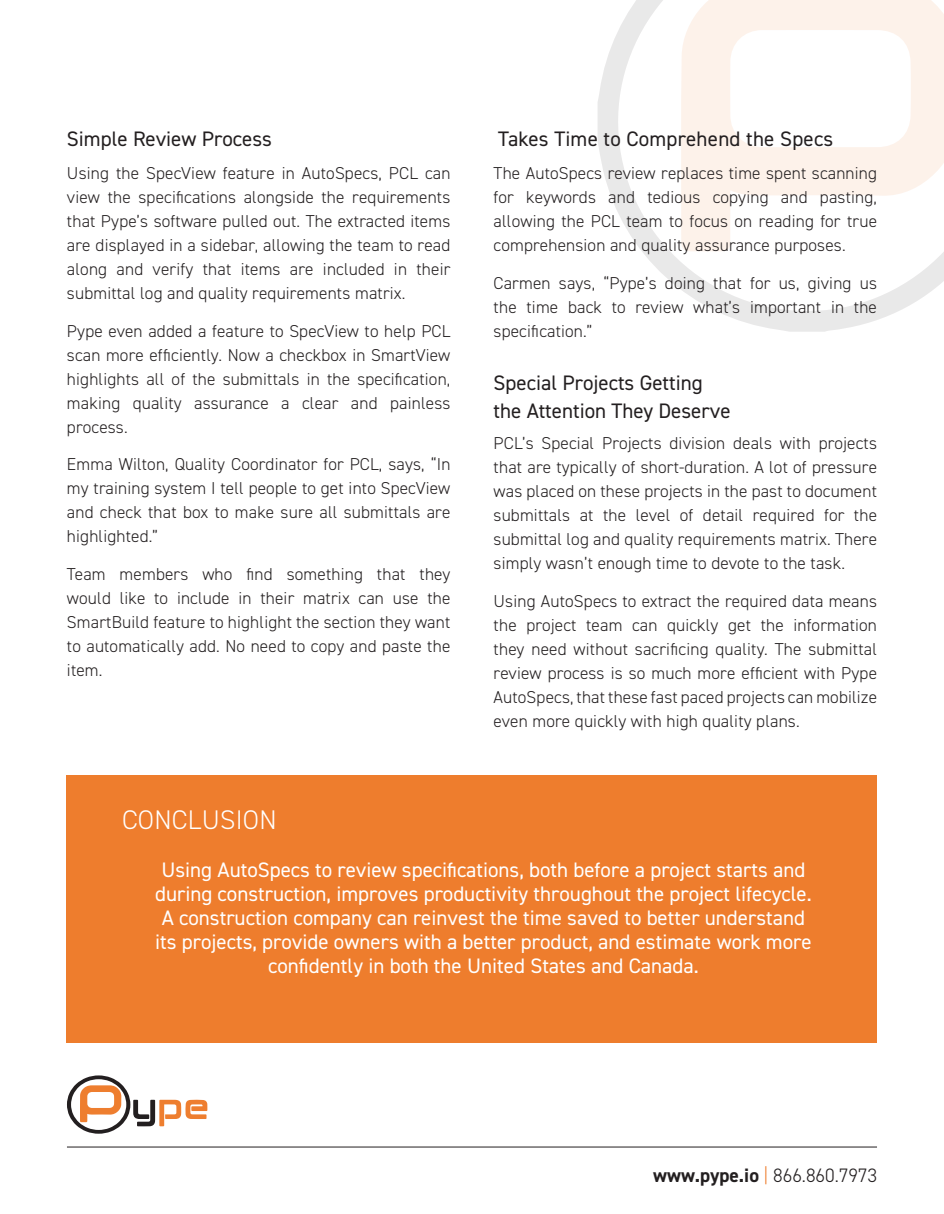
<style>
.page{position:relative;width:944px;height:1214px;background:#fff}
.page>*{position:absolute;margin:0;border:0;box-sizing:border-box;transform-origin:0 0}
.Heading1{font:300 27px "DIN2014";letter-spacing:.01em;color:#fff}
.Attributed_to{font:21px/24px "DIN2014";color:#fff;text-align:center}
.Heading1-2{font:21px "DIN2014";color:#231f20}
.Body_text{font:21px "DIN2014";color:#231f20}
.t1{font:300 19.5px "DIN2014";color:#231f20}
.Body_text-2{font:300 17.25px/24px "DIN2014";letter-spacing:.01em;color:#231f20;text-align:justify}
.s1{font-weight:700}
.s2{color:#ee7e2f}
</style>
<div class="page">
<svg style="left:598px;top:0;width:346px;height:332px"></svg>
<svg style="left:681px;top:0;width:263px;height:251px"></svg>
<hr style="left:67px;top:1147px;width:810px;height:1px;background:#231f20">
<svg style="left:67px;top:1075px;width:140px;height:59px"></svg>
<div style="left:67px;top:775px;width:810px;height:268px;background:#ee7d2d"></div>
<p class="Body_text" style="left:67px;top:126px;width:206px">Simple Review Process</p>
<p class="Heading1-2" style="left:498px;top:126px;width:337px">Takes Time to Comprehend the Specs</p>
<p class="Body_text-2" style="left:67px;top:161px;width:385px">Using the SpecView feature in AutoSpecs, PCL can view the specifications alongside the requirements that Pype’s software pulled out. The extracted items are displayed in a sidebar, allowing the team to read along and verify that items are included in their submittal log and quality requirements matrix.</p>
<p class="Body_text-2" style="left:67px;top:319px;width:385px">Pype even added a feature to SpecView to help PCL scan more efficiently. Now a checkbox in SmartView highlights all of the submittals in the specification, making quality assurance a clear and painless process.</p>
<p class="Body_text-2" style="left:67px;top:452px;width:385px">Emma Wilton, Quality Coordinator for PCL, says, “In my training system I tell people to get into SpecView and check that box to make sure all submittals are highlighted.”</p>
<p class="Body_text-2" style="left:67px;top:562px;width:385px">Team members who find something that they would like to include in their matrix can use the SmartBuild feature to highlight the section they want to automatically add. No need to copy and paste the item.</p>
<p class="Body_text-2" style="left:494px;top:161px;width:385px">The AutoSpecs review replaces time spent scanning for keywords and tedious copying and pasting, allowing the PCL team to focus on reading for true comprehension and quality assurance purposes.</p>
<p class="Body_text-2" style="left:494px;top:271px;width:385px">Carmen says, “Pype’s doing that for us, giving us the time back to review what’s important in the specification.”</p>
<p class="Heading1-2" style="left:494px;top:370px;width:211px">Special Projects Getting</p>
<p class="Heading1-2" style="left:494px;top:398px;width:239px">the Attention They Deserve</p>
<p class="Body_text-2" style="left:494px;top:431px;width:385px">PCL’s Special Projects division deals with projects that are typically of short-duration. A lot of pressure was placed on these projects in the past to document submittals at the level of detail required for the submittal log and quality requirements matrix. There simply wasn’t enough time to devote to the task.</p>
<p class="Body_text-2" style="left:494px;top:589px;width:385px">Using AutoSpecs to extract the required data means the project team can quickly get the information they need without sacrificing quality. The submittal review process is so much more efficient with Pype AutoSpecs, that these fast paced projects can mobilize even more quickly with high quality plans.</p>
<p class="Heading1" style="left:122px;top:804px;width:156px">CONCLUSION</p>
<p class="Attributed_to" style="left:155px;top:858px;width:658px">Using AutoSpecs to review specifications, both before a project starts and during construction, improves productivity throughout the project lifecycle.<br>A construction company can reinvest the time saved to better understand its projects, provide owners with a better product, and estimate work more confidently in both the United States and Canada.</p>
<p class="t1" style="left:653px;top:1163px;width:225px"><span class="s1">www.pype.io</span> <span class="s2">|</span> 866.860.7973</p>
</div>
